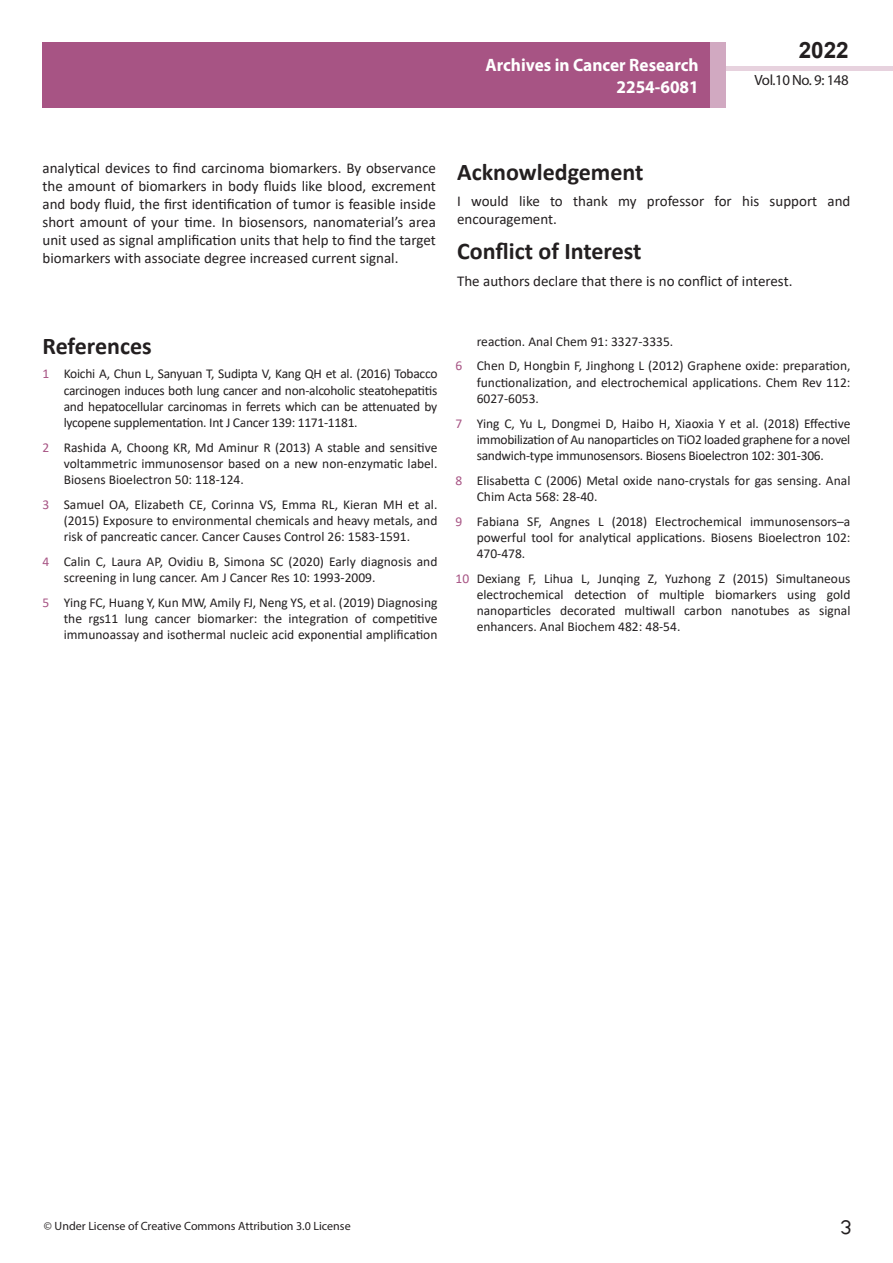
<style>
.page{position:relative;width:893px;height:1263px;background:#fff}
.page>*{position:absolute;margin:0;border:0;box-sizing:border-box;transform-origin:0 0}
.t1{font:25.5px "Tunga";color:#231f20}
.side-heading{font:700 24px "Calibri";color:#231f20}
.t2{font:700 22.5px "Arial";color:#231f20}
.t3{font:700 18px/21.6px "Myriad Pro";color:#fff;text-align:right;scale:.96 1}
.body_text{font:15px/18px "Calibri";color:#231f20;text-align:justify}
.t4{font:14.85px "Myriad Pro";letter-spacing:-.03em;color:#231f20}
.t5{font:13.5px/16.2px "Calibri";color:#231f20;text-align:justify}
.t6{font:12px "Myriad Pro";color:#231f20}
.s1{color:#a75484}
</style>
<div class="page">
<div style="left:722px;top:66px;width:171px;height:5px;background:#e7d2de"></div>
<div style="left:43px;top:42px;width:682px;height:66px;background:#a75484"></div>
<div style="left:710px;top:42px;width:15px;height:66px;background:#d1a9c1"></div>
<h3 class="t3" style="left:485px;top:54px;width:224px">Archives in Cancer Research<br>2254-6081</h3>
<h3 class="t2" style="left:799px;top:35px;width:52px">2022</h3>
<p class="t4" style="left:755px;top:71px;width:96px">Vol.10 No. 9: 148</p>
<p class="body_text" style="left:43px;top:158px;width:395px">analytical devices to find carcinoma biomarkers. By observance the amount of biomarkers in body fluids like blood, excrement and body fluid, the first identification of tumor is feasible inside short amount of your time. In biosensors, nanomaterial’s area unit used as signal amplification units that help to find the target biomarkers with associate degree increased current signal.</p>
<p class="side-heading" style="left:457px;top:155px;width:188px">Acknowledgement</p>
<p class="body_text" style="left:457px;top:192px;width:395px">I would like to thank my professor for his support and encouragement.</p>
<p class="side-heading" style="left:457px;top:234px;width:186px">Conflict of Interest</p>
<p class="body_text" style="left:457px;top:271px;width:337px">The authors declare that there is no conflict of interest.</p>
<p class="side-heading" style="left:43px;top:329px;width:111px">References</p>
<p class="t5" style="left:64px;top:365px;width:375px;text-indent:-21px"><span class="s1">1</span> Koichi A, Chun L, Sanyuan T, Sudipta V, Kang QH et al. (2016) Tobacco carcinogen induces both lung cancer and non-alcoholic steatohepatitis and hepatocellular carcinomas in ferrets which can be attenuated by lycopene supplementation. Int J Cancer 139: 1171-1181.</p>
<p class="t5" style="left:64px;top:439px;width:375px;text-indent:-21px"><span class="s1">2</span> Rashida A, Choong KR, Md Aminur R (2013) A stable and sensitive voltammetric immunosensor based on a new non-enzymatic label.<br>Biosens Bioelectron 50: 118-124.</p>
<p class="t5" style="left:64px;top:496px;width:375px;text-indent:-21px"><span class="s1">3</span> Samuel OA, Elizabeth CE, Corinna VS, Emma RL, Kieran MH et al. (2015) Exposure to environmental chemicals and heavy metals, and risk of pancreatic cancer. Cancer Causes Control 26: 1583-1591.</p>
<p class="t5" style="left:64px;top:553px;width:375px;text-indent:-21px"><span class="s1">4</span> Calin C, Laura AP, Ovidiu B, Simona SC (2020) Early diagnosis and screening in lung cancer. Am J Cancer Res 10: 1993-2009.</p>
<p class="t5" style="left:64px;top:594px;width:375px;text-indent:-21px"><span class="s1">5</span> Ying FC, Huang Y, Kun MW, Amily FJ, Neng YS, et al. (2019) Diagnosing the rgs11 lung cancer biomarker: the integration of competitive immunoassay and isothermal nucleic acid exponential amplification</p>
<p class="t5" style="left:477px;top:333px;width:198px">reaction. Anal Chem 91: 3327-3335.</p>
<p class="t5" style="left:477px;top:358px;width:375px;text-indent:-21px"><span class="s1">6</span> Chen D, Hongbin F, Jinghong L (2012) Graphene oxide: preparation, functionalization, and electrochemical applications. Chem Rev 112:<br>6027-6053.</p>
<p class="t5" style="left:477px;top:415px;width:375px;text-indent:-21px"><span class="s1">7</span> Ying C, Yu L, Dongmei D, Haibo H, Xiaoxia Y et al. (2018) Effective immobilization of Au nanoparticles on TiO2 loaded graphene for a novel sandwich-type immunosensors. Biosens Bioelectron 102: 301-306.</p>
<p class="t5" style="left:477px;top:472px;width:375px;text-indent:-21px"><span class="s1">8</span> Elisabetta C (2006) Metal oxide nano-crystals for gas sensing. Anal<br>Chim Acta 568: 28-40.</p>
<p class="t5" style="left:477px;top:513px;width:375px;text-indent:-21px"><span class="s1">9</span> Fabiana SF, Angnes L (2018) Electrochemical immunosensors–a powerful tool for analytical applications. Biosens Bioelectron 102:<br>470-478.</p>
<p class="t5" style="left:477px;top:570px;width:375px;text-indent:-21px"><span class="s1">10</span> Dexiang F, Lihua L, Junqing Z, Yuzhong Z (2015) Simultaneous electrochemical detection of multiple biomarkers using gold nanoparticles decorated multiwall carbon nanotubes as signal enhancers. Anal Biochem 482: 48-54.</p>
<p class="t6" style="left:44px;top:1218px;width:308px">© Under License of Creative Commons Attribution 3.0 License</p>
<h1 class="t1" style="left:840px;top:1210px;width:13px">3</h1>
</div>
